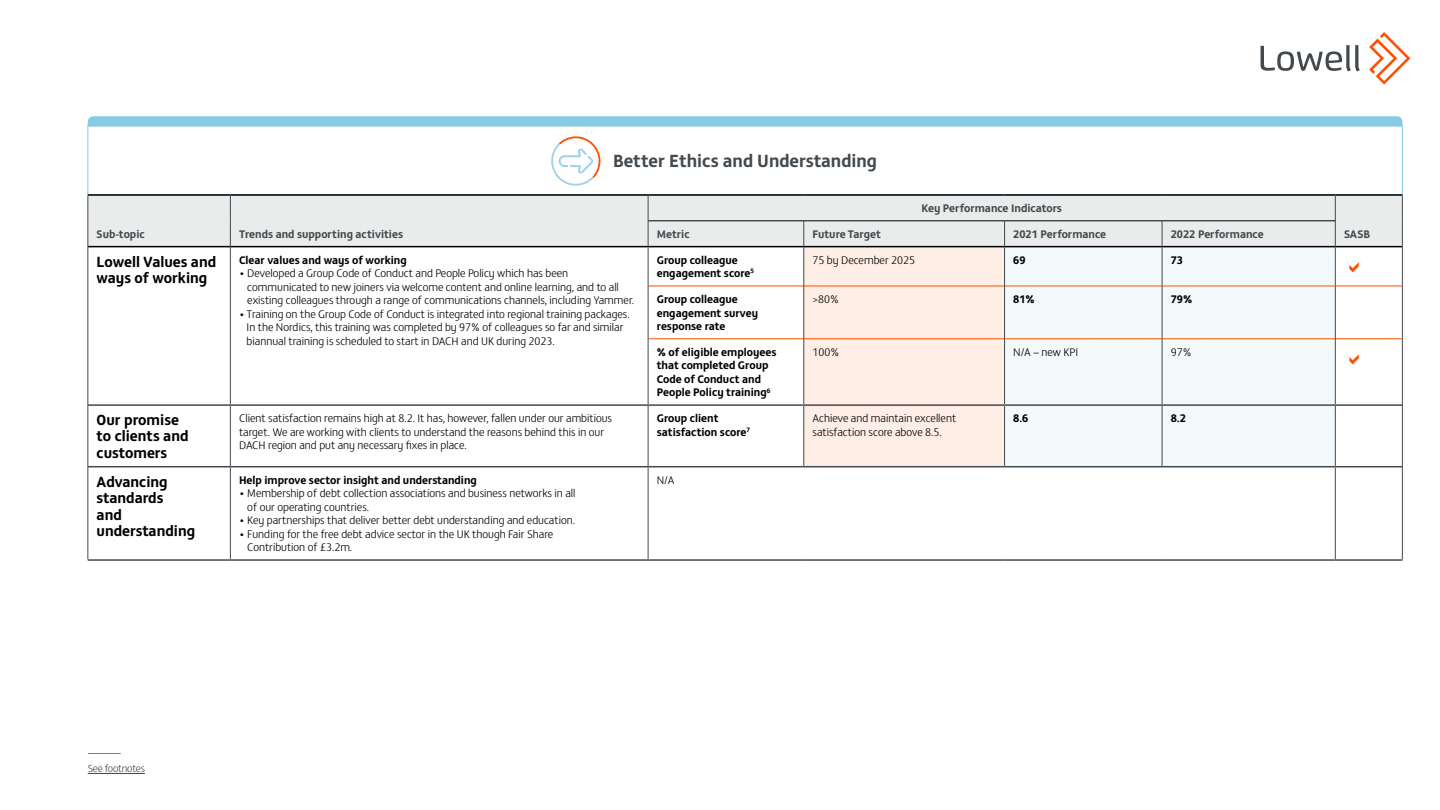
<style>
.page{position:relative;width:1440px;height:810px;background:#fff}
.page>*{position:absolute;margin:0;border:0;box-sizing:border-box;transform-origin:0 0}
.t1{font:700 18px "FS Matthew";color:#434a4f}
.t2{font:700 15px/16.5px "FS Matthew";color:#000}
.t3{font:300 11.25px/13.5px "FS Matthew";color:#000}
.t4{font:700 11.25px/13.5px "FS Matthew";color:#000}
.t5{font:700 11.25px "FS Matthew";color:#434a4f}
.t6{font:300 10.5px "FS Matthew";letter-spacing:-.02em;color:#434a4f}
</style>
<div class="page">
<div style="left:88px;top:126px;width:1314px;height:69px;border:1px solid #86cbe3"></div>
<div style="left:89px;top:196px;width:1246px;height:50px;background:#eaebeb"></div>
<svg style="left:89px;top:247px;width:1313px;height:312px"></svg>
<div style="left:1005px;top:247px;width:330px;height:219px;background:#f3fafc"></div>
<hr style="left:88px;top:246px;width:142px;height:1px;background:#000">
<hr style="left:230px;top:246px;width:418px;height:1px;background:#000">
<hr style="left:648px;top:286px;width:156px;height:1px;background:#ff5100">
<hr style="left:648px;top:339px;width:156px;height:1px;background:#ff5100">
<hr style="left:1005px;top:286px;width:157px;height:1px;background:#ff5100">
<hr style="left:1162px;top:286px;width:173px;height:1px;background:#ff5100">
<hr style="left:1005px;top:339px;width:157px;height:1px;background:#ff5100">
<hr style="left:1162px;top:339px;width:173px;height:1px;background:#ff5100">
<hr style="left:88px;top:559px;width:142px;height:2px;background:#434a4f">
<hr style="left:230px;top:559px;width:418px;height:2px;background:#434a4f">
<hr style="left:648px;top:559px;width:156px;height:2px;background:#434a4f">
<hr style="left:804px;top:559px;width:201px;height:2px;background:#434a4f">
<hr style="left:1005px;top:559px;width:157px;height:2px;background:#434a4f">
<hr style="left:1162px;top:559px;width:173px;height:2px;background:#434a4f">
<hr style="left:1335px;top:559px;width:67px;height:2px;background:#434a4f">
<hr style="left:88px;top:247px;width:1px;height:39px;background:#434a4f">
<hr style="left:230px;top:247px;width:1px;height:39px;background:#434a4f">
<hr style="left:88px;top:286px;width:1px;height:53px;background:#434a4f">
<hr style="left:230px;top:286px;width:1px;height:53px;background:#434a4f">
<hr style="left:88px;top:339px;width:1px;height:66px;background:#434a4f">
<hr style="left:230px;top:339px;width:1px;height:65px;background:#434a4f">
<hr style="left:648px;top:247px;width:1px;height:39px;background:#434a4f">
<hr style="left:1162px;top:247px;width:1px;height:39px;background:#434a4f">
<hr style="left:648px;top:286px;width:1px;height:53px;background:#434a4f">
<hr style="left:1162px;top:286px;width:1px;height:53px;background:#434a4f">
<hr style="left:648px;top:339px;width:1px;height:65px;background:#434a4f">
<hr style="left:1162px;top:339px;width:1px;height:65px;background:#434a4f">
<hr style="left:88px;top:404px;width:142px;height:2px;background:#434a4f">
<hr style="left:230px;top:404px;width:418px;height:2px;background:#434a4f">
<hr style="left:648px;top:404px;width:156px;height:2px;background:#434a4f">
<hr style="left:1005px;top:404px;width:157px;height:2px;background:#434a4f">
<hr style="left:1162px;top:404px;width:173px;height:2px;background:#434a4f">
<hr style="left:1335px;top:404px;width:67px;height:2px;background:#434a4f">
<hr style="left:88px;top:405px;width:1px;height:62px;background:#434a4f">
<hr style="left:230px;top:406px;width:1px;height:60px;background:#434a4f">
<hr style="left:648px;top:406px;width:1px;height:60px;background:#434a4f">
<hr style="left:1162px;top:406px;width:1px;height:60px;background:#434a4f">
<hr style="left:1335px;top:406px;width:1px;height:60px;background:#434a4f">
<hr style="left:1402px;top:405px;width:1px;height:62px;background:#434a4f">
<hr style="left:88px;top:466px;width:142px;height:1px;background:#434a4f">
<hr style="left:230px;top:466px;width:418px;height:1px;background:#434a4f">
<hr style="left:648px;top:466px;width:156px;height:1px;background:#434a4f">
<hr style="left:1005px;top:466px;width:157px;height:1px;background:#434a4f">
<hr style="left:1162px;top:466px;width:173px;height:1px;background:#434a4f">
<hr style="left:1335px;top:466px;width:67px;height:1px;background:#434a4f">
<hr style="left:88px;top:467px;width:1px;height:92px;background:#434a4f">
<hr style="left:230px;top:467px;width:1px;height:92px;background:#434a4f">
<hr style="left:648px;top:467px;width:1px;height:92px;background:#434a4f">
<hr style="left:1335px;top:467px;width:1px;height:92px;background:#434a4f">
<hr style="left:1402px;top:467px;width:1px;height:92px;background:#434a4f">
<hr style="left:88px;top:194px;width:142px;height:2px;background:#000">
<hr style="left:230px;top:194px;width:418px;height:2px;background:#000">
<hr style="left:648px;top:194px;width:156px;height:2px;background:#000">
<hr style="left:804px;top:194px;width:201px;height:2px;background:#000">
<hr style="left:1005px;top:194px;width:157px;height:2px;background:#000">
<hr style="left:1162px;top:194px;width:173px;height:2px;background:#000">
<hr style="left:1335px;top:194px;width:67px;height:2px;background:#000">
<hr style="left:648px;top:246px;width:156px;height:1px;background:#000">
<hr style="left:1005px;top:246px;width:157px;height:1px;background:#000">
<hr style="left:1162px;top:246px;width:173px;height:1px;background:#000">
<svg style="left:88px;top:196px;width:1px;height:51px"></svg>
<hr style="left:648px;top:221px;width:156px;height:1px;background:#000">
<hr style="left:1005px;top:221px;width:157px;height:1px;background:#000">
<hr style="left:1162px;top:221px;width:173px;height:1px;background:#000">
<svg style="left:230px;top:196px;width:1px;height:51px"></svg>
<svg style="left:648px;top:196px;width:1px;height:50px"></svg>
<svg style="left:804px;top:221px;width:201px;height:246px;background:#f8e8e0"></svg>
<svg style="left:1162px;top:221px;width:1px;height:25px"></svg>
<svg style="left:551px;top:136px;width:50px;height:50px"></svg>
<svg style="left:88px;top:116px;width:1314px;height:10px;background:#89cce3"></svg>
<hr style="left:88px;top:773px;width:57px;height:1px;background:#434a4f">
<hr style="left:88px;top:753px;width:32px;height:1px;background:#ff5100">
<svg style="left:1369px;top:32px;width:41px;height:53px"></svg>
<svg style="left:1260px;top:45px;width:100px;height:26px"></svg>
<svg style="left:1335px;top:196px;width:68px;height:209px"></svg>
<p class="t5" style="left:97px;top:225px;width:50px">Sub-topic</p>
<p class="t5" style="left:239px;top:225px;width:165px">Trends and supporting activities</p>
<h1 class="t1" style="left:613px;top:146px;width:266px">Better Ethics and Understanding</h1>
<p class="t5" style="left:921px;top:199px;width:142px">Key Performance Indicators</p>
<p class="t5" style="left:657px;top:225px;width:34px">Metric</p>
<p class="t5" style="left:813px;top:225px;width:70px">Future Target</p>
<p class="t5" style="left:1013px;top:225px;width:94px">2021 Performance</p>
<p class="t5" style="left:1171px;top:225px;width:94px">2022 Performance</p>
<p class="t5" style="left:1344px;top:225px;width:27px">SASB</p>
<h2 class="t2" style="left:97px;top:252px;width:121px">Lowell Values and ways of working</h2>
<p class="t4" style="left:239px;top:252px;width:169px">Clear values and ways of working</p>
<p class="t3" style="left:247px;top:266px;width:388px;text-indent:-8px">• Developed a Group Code of Conduct and People Policy which has been communicated to new joiners via welcome content and online learning, and to all existing colleagues through a range of communications channels, including Yammer.</p>
<p class="t3" style="left:247px;top:306px;width:385px;text-indent:-8px">• Training on the Group Code of Conduct is integrated into regional training packages.<br>In the Nordics, this training was completed by 97% of colleagues so far and similar biannual training is scheduled to start in DACH and UK during 2023.</p>
<p class="t4" style="left:657px;top:252px;width:99px">Group colleague engagement score<sup>5</sup></p>
<p class="t3" style="left:813px;top:252px;width:104px">75 by December 2025</p>
<p class="t4" style="left:1013px;top:252px;width:14px">69</p>
<p class="t4" style="left:1171px;top:252px;width:14px">73</p>
<p class="t4" style="left:657px;top:291px;width:103px">Group colleague engagement survey response rate</p>
<p class="t3" style="left:813px;top:292px;width:28px">&gt;80%</p>
<p class="t4" style="left:1013px;top:291px;width:23px">81%</p>
<p class="t4" style="left:1171px;top:291px;width:23px">79%</p>
<p class="t4" style="left:657px;top:344px;width:121px">% of eligible employees that completed Group<br>Code of Conduct and<br>People Policy training<sup>6</sup></p>
<p class="t3" style="left:813px;top:345px;width:28px">100%</p>
<p class="t3" style="left:1013px;top:345px;width:66px">N/A – new KPI</p>
<p class="t3" style="left:1171px;top:345px;width:22px">97%</p>
<h2 class="t2" style="left:97px;top:410px;width:93px">Our promise to clients and customers</h2>
<p class="t3" style="left:239px;top:411px;width:374px">Client satisfaction remains high at 8.2. It has, however, fallen under our ambitious target. We are working with clients to understand the reasons behind this in our<br>DACH region and put any necessary fixes in place.</p>
<p class="t4" style="left:657px;top:411px;width:95px">Group client satisfaction score<sup>7</sup></p>
<p class="t3" style="left:813px;top:411px;width:145px">Achieve and maintain excellent satisfaction score above 8.5.</p>
<p class="t4" style="left:1013px;top:411px;width:17px">8.6</p>
<p class="t4" style="left:1171px;top:411px;width:17px">8.2</p>
<h2 class="t2" style="left:97px;top:472px;width:100px">Advancing standards<br>and understanding</h2>
<p class="t4" style="left:239px;top:472px;width:239px">Help improve sector insight and understanding</p>
<p class="t3" style="left:657px;top:472px;width:19px">N/A</p>
<p class="t3" style="left:247px;top:486px;width:330px;text-indent:-8px">• Membership of debt collection associations and business networks in all of our operating countries.</p>
<p class="t3" style="left:239px;top:513px;width:337px">• Key partnerships that deliver better debt understanding and education.</p>
<p class="t3" style="left:247px;top:526px;width:307px;text-indent:-8px">• Funding for the free debt advice sector in the UK though Fair Share<br>Contribution of £3.2m.</p>
<p class="t6" style="left:88px;top:761px;width:59px">See footnotes</p>
</div>
